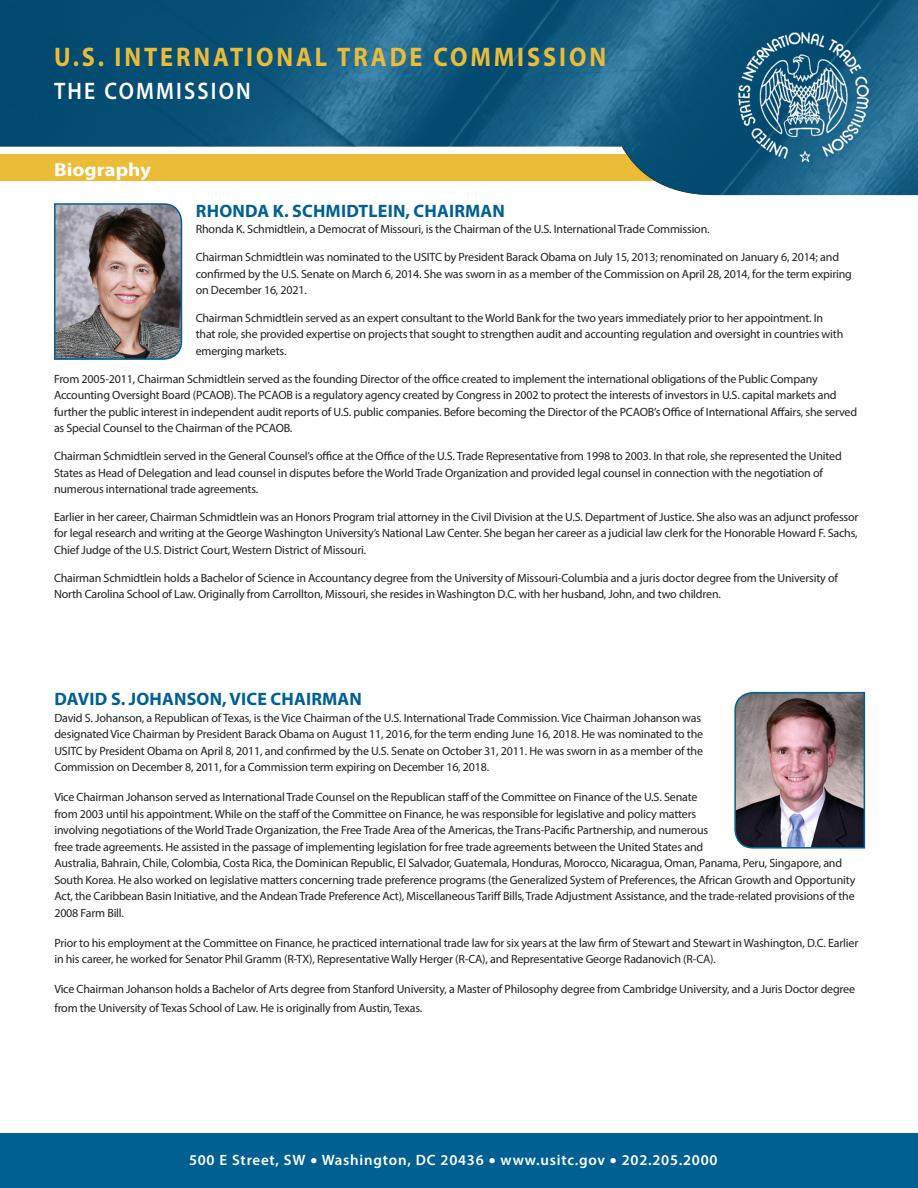
<style>
.page{position:relative;width:918px;height:1188px;background:#fff}
.page>*{position:absolute;margin:0;border:0;box-sizing:border-box;transform-origin:0 0}
.t1{font:700 27px "Myriad Pro";letter-spacing:.12em;color:#eabc38;scale:.9 1}
.t2{font:600 24px "Myriad Pro";letter-spacing:.1em;color:#fff;scale:.9 1}
.t3{font:700 18.9px "Myriad Pro";color:#fff;scale:1.11 1}
.t4{font:700 18px "Myriad Pro";letter-spacing:.01em;color:#006092}
.t5{font:600 15px "Myriad Pro";letter-spacing:.05em;color:#fff}
.bio_body{font:12px/16.5px "Myriad Pro";letter-spacing:-.015em;color:#231f20}
</style>
<div class="page">
<svg style="left:0;top:0;width:918px;height:195px;background:#3e7383"></svg>
<img style="left:734px;top:28px;width:138px;height:138px">
<div style="left:0;top:1133px;width:918px;height:55px;background:#006092"></div>
<img style="left:54px;top:203px;width:129px;height:157px">
<img style="left:734px;top:691px;width:132px;height:158px">
<p class="t1" style="left:54px;top:39px;width:615px">U.S. INTERNATIONAL TRADE COMMISSION</p>
<p class="t2" style="left:54px;top:75px;width:220px">THE COMMISSION</p>
<p class="t3" style="left:54px;top:157px;width:89px">Biography</p>
<p class="t4" style="left:196px;top:199px;width:311px">RHONDA K. SCHMIDTLEIN, CHAIRMAN</p>
<p class="bio_body" style="left:196px;top:221px;width:515px">Rhonda K. Schmidtlein, a Democrat of Missouri, is the Chairman of the U.S. International Trade Commission.</p>
<p class="bio_body" style="left:196px;top:249px;width:658px">Chairman Schmidtlein was nominated to the USITC by President Barack Obama on July 15, 2013; renominated on January 6, 2014; and confirmed by the U.S. Senate on March 6, 2014. She was sworn in as a member of the Commission on April 28, 2014, for the term expiring on December 16, 2021.</p>
<p class="bio_body" style="left:196px;top:309px;width:649px">Chairman Schmidtlein served as an expert consultant to the World Bank for the two years immediately prior to her appointment. In that role, she provided expertise on projects that sought to strengthen audit and accounting regulation and oversight in countries with emerging markets.</p>
<p class="bio_body" style="left:54px;top:370px;width:805px">From 2005-2011, Chairman Schmidtlein served as the founding Director of the office created to implement the international obligations of the Public Company Accounting Oversight Board (PCAOB). The PCAOB is a regulatory agency created by Congress in 2002 to protect the interests of investors in U.S. capital markets and further the public interest in independent audit reports of U.S. public companies. Before becoming the Director of the PCAOB’s Office of International Affairs, she served as Special Counsel to the Chairman of the PCAOB.</p>
<p class="bio_body" style="left:54px;top:448px;width:789px">Chairman Schmidtlein served in the General Counsel’s office at the Office of the U.S. Trade Representative from 1998 to 2003. In that role, she represented the United<br>States as Head of Delegation and lead counsel in disputes before the World Trade Organization and provided legal counsel in connection with the negotiation of numerous international trade agreements.</p>
<p class="bio_body" style="left:54px;top:508px;width:806px;text-align:justify">Earlier in her career, Chairman Schmidtlein was an Honors Program trial attorney in the Civil Division at the U.S. Department of Justice. She also was an adjunct professor for legal research and writing at the George Washington University’s National Law Center. She began her career as a judicial law clerk for the Honorable Howard F. Sachs, Chief Judge of the U.S. District Court, Western District of Missouri.</p>
<p class="bio_body" style="left:54px;top:569px;width:786px">Chairman Schmidtlein holds a Bachelor of Science in Accountancy degree from the University of Missouri-Columbia and a juris doctor degree from the University of<br>North Carolina School of Law. Originally from Carrollton, Missouri, she resides in Washington D.C. with her husband, John, and two children.</p>
<h3 class="t4" style="left:55px;top:688px;width:309px">DAVID S. JOHANSON, VICE CHAIRMAN</h3>
<p class="bio_body" style="left:54px;top:709px;width:650px">David S. Johanson, a Republican of Texas, is the Vice Chairman of the U.S. International Trade Commission. Vice Chairman Johanson was designated Vice Chairman by President Barack Obama on August 11, 2016, for the term ending June 16, 2018. He was nominated to the USITC by President Obama on April 8, 2011, and confirmed by the U.S. Senate on October 31, 2011. He was sworn in as a member of the Commission on December 8, 2011, for a Commission term expiring on December 16, 2018.</p>
<p class="bio_body" style="left:54px;top:789px;width:802px">Vice Chairman Johanson served as International Trade Counsel on the Republican staff of the Committee on Finance of the U.S. Senate<br>from 2003 until his appointment. While on the staff of the Committee on Finance, he was responsible for legislative and policy matters<br>involving negotiations of the World Trade Organization, the Free Trade Area of the Americas, the Trans‑Pacific Partnership, and numerous<br>free trade agreements. He assisted in the passage of implementing legislation for free trade agreements between the United States and<br>Australia, Bahrain, Chile, Colombia, Costa Rica, the Dominican Republic, El Salvador, Guatemala, Honduras, Morocco, Nicaragua, Oman, Panama, Peru, Singapore, and South Korea. He also worked on legislative matters concerning trade preference programs (the Generalized System of Preferences, the African Growth and Opportunity Act, the Caribbean Basin Initiative, and the Andean Trade Preference Act), Miscellaneous Tariff Bills, Trade Adjustment Assistance, and the trade‑related provisions of the 2008 Farm Bill.</p>
<p class="bio_body" style="left:54px;top:934px;width:805px">Prior to his employment at the Committee on Finance, he practiced international trade law for six years at the law firm of Stewart and Stewart in Washington, D.C. Earlier in his career, he worked for Senator Phil Gramm (R‑TX), Representative Wally Herger (R‑CA), and Representative George Radanovich (R‑CA).</p>
<p class="bio_body" style="left:54px;top:980px;width:802px;line-height:18.8px">Vice Chairman Johanson holds a Bachelor of Arts degree from Stanford University, a Master of Philosophy degree from Cambridge University, and a Juris Doctor degree from the University of Texas School of Law. He is originally from Austin, Texas.</p>
<p class="t5" style="left:189px;top:1151px;width:530px">500 E Street, SW • Washington, DC 20436 • www.usitc.gov • 202.205.2000</p>
</div>
